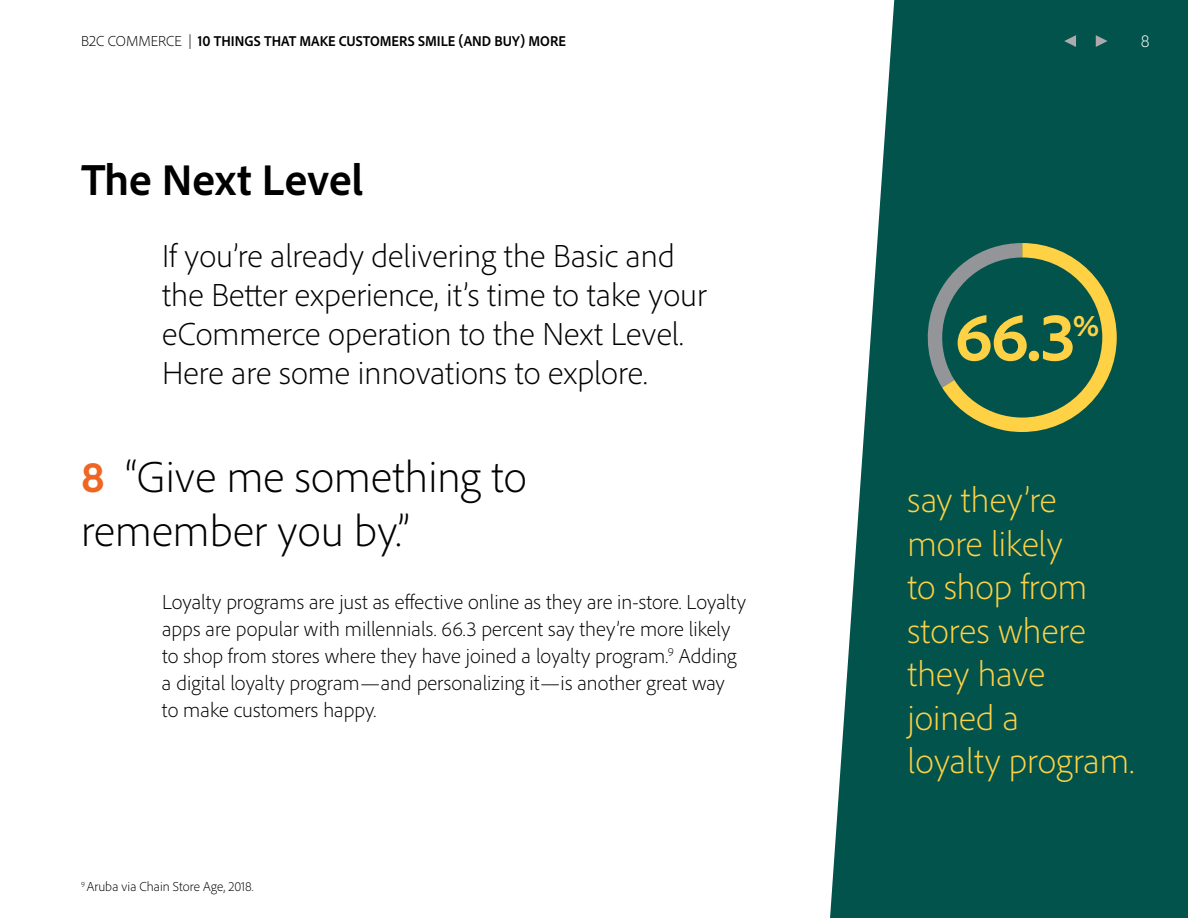
<style>
.page{position:relative;width:1188px;height:918px;background:#fff}
.page>*{position:absolute;margin:0;border:0;box-sizing:border-box;transform-origin:0 0}
.t1{font:700 70.5px "Adobe Clean";color:#ffd145}
.t2{font:300 45px/54px "Adobe Clean";color:#000}
.t3{font:700 45px "Adobe Clean";letter-spacing:.005em;color:#000}
.t4{font:300 36px/43.5px "Adobe Clean";color:#ffd145}
.t5{font:300 33px/39px "Adobe Clean";color:#000}
.t6{font:700 31.5px "Adobe Clean";color:#ffd145}
.t7{font:300 21px/27px "Adobe Clean";color:#000}
.t8{font:300 18px "Adobe Clean";color:#fff}
.t9{font:700 semi-condensed 15px "Adobe Clean";color:#000}
.t10{font:300 15px "Adobe Clean";color:#000}
.t11{font:300 13.5px "Adobe Clean";color:#000}
.s1{font-weight:300;font-stretch:normal}
.s2{font-weight:700;color:#ee6524}
</style>
<div class="page">
<svg style="left:830px;top:0;width:358px;height:918px;background:#1b645e"></svg>
<svg style="left:923px;top:243px;width:194px;height:189px;background:#306950"></svg>
<svg style="left:1096px;top:35px;width:12px;height:12px"></svg>
<svg style="left:1064px;top:35px;width:12px;height:12px"></svg>
<p class="t10" style="left:81px;top:31px;width:39px">B2C comm</p>
<p class="t9" style="left:151px;top:31px;width:417px"><span class="s1">erce |</span> 10 THINGS THAT MAKE CUSTOMERS SMILE (AND BUY) MORE</p>
<p class="t8" style="left:1141px;top:30px;width:10px">8</p>
<h2 class="t3" style="left:81px;top:150px;width:284px">The Next Level</h2>
<h3 class="t5" style="left:162px;top:236px;width:546px">If you’re already delivering the Basic and the Better experience, it’s time to take your eCommerce operation to the Next Level.<br>Here are some innovations to explore.</h3>
<h2 class="t2" style="left:81px;top:449px;width:447px"><span class="s2">8</span> “Give me something to remember you by.”</h2>
<p class="t7" style="left:162px;top:588px;width:586px">Loyalty programs are just as effective online as they are in-store. Loyalty apps are popular with millennials. 66.3 percent say they’re more likely to shop from stores where they have joined a loyalty program.<sup>9</sup> Adding a digital loyalty program—and personalizing it—is another great way to make customers happy.</p>
<p class="t11" style="left:81px;top:878px;width:174px"><sup>9</sup> Aruba via Chain Store Age, 2018.</p>
<h1 class="t1" style="left:955px;top:291px;width:123px">66.3</h1>
<h3 class="t6" style="left:1073px;top:305px;width:28px">%</h3>
<h3 class="t4" style="left:908px;top:478px;width:228px">say they’re more likely<br>to shop from stores where they have joined a<br>loyalty program.</h3>
</div>
